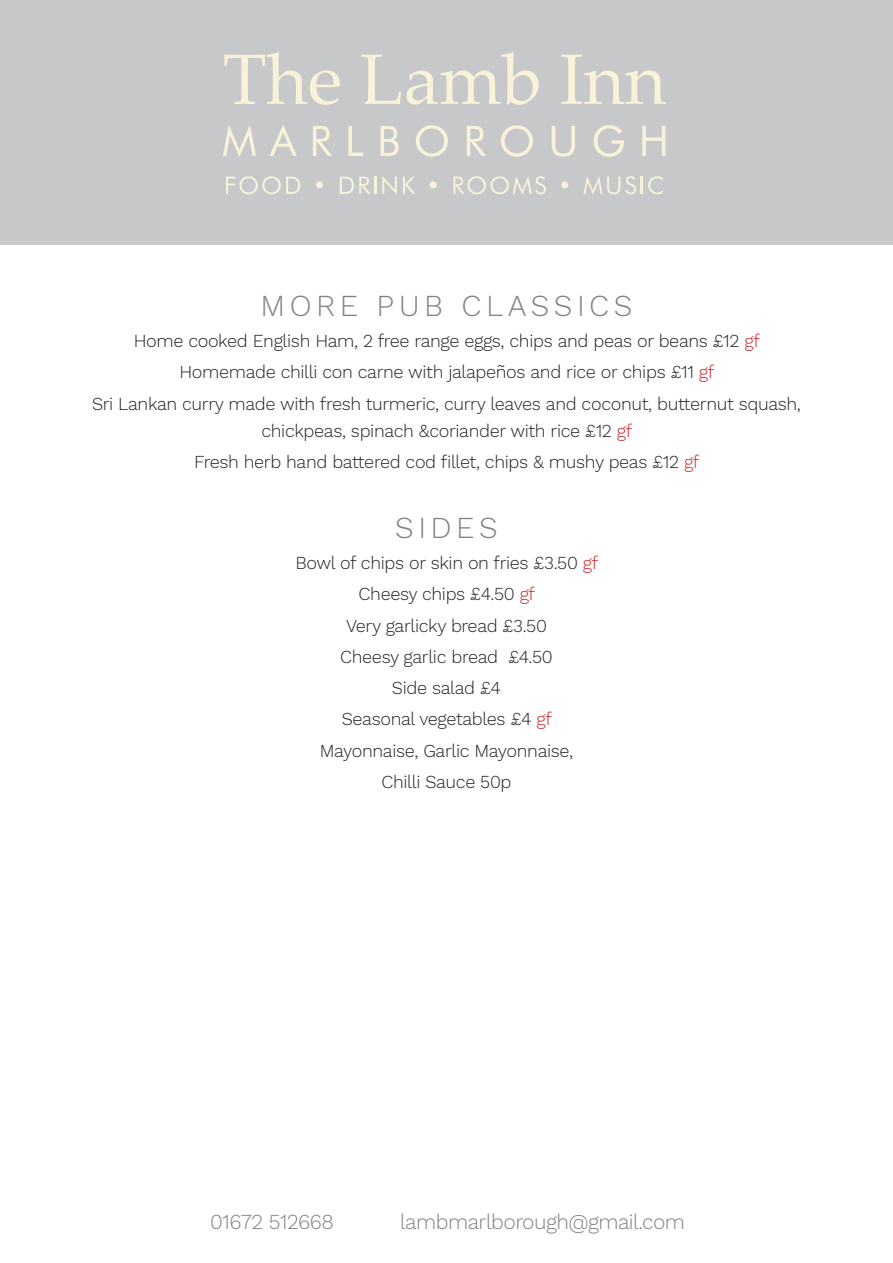
<style>
.page{position:relative;width:893px;height:1263px;background:#fff}
.page>*{position:absolute;margin:0;border:0;box-sizing:border-box;transform-origin:0 0}
.t1{font:300 30px "Work Sans";letter-spacing:.15em;color:#808285}
.t2{font:300 21px "Work Sans";letter-spacing:-.025em;color:#808285}
.t3{font:300 18px/27px "Work Sans";letter-spacing:-.02em;color:#231f20;text-align:center}
.s1{color:#d1232a}
</style>
<div class="page">
<div style="left:0;top:0;width:893px;height:244px;background:#c7c8ca"></div>
<svg style="left:223px;top:125px;width:33px;height:32px"></svg>
<svg style="left:269px;top:125px;width:28px;height:31px"></svg>
<svg style="left:313px;top:126px;width:19px;height:30px"></svg>
<svg style="left:348px;top:126px;width:15px;height:30px"></svg>
<svg style="left:381px;top:126px;width:18px;height:30px"></svg>
<svg style="left:416px;top:125px;width:32px;height:32px"></svg>
<svg style="left:467px;top:126px;width:19px;height:30px"></svg>
<svg style="left:501px;top:125px;width:32px;height:32px"></svg>
<svg style="left:552px;top:126px;width:23px;height:31px"></svg>
<svg style="left:594px;top:125px;width:30px;height:32px"></svg>
<svg style="left:642px;top:126px;width:23px;height:30px"></svg>
<svg style="left:226px;top:176px;width:74px;height:18px"></svg>
<svg style="left:316px;top:181px;width:7px;height:7px"></svg>
<svg style="left:340px;top:177px;width:36px;height:17px"></svg>
<svg style="left:382px;top:176px;width:15px;height:18px"></svg>
<svg style="left:403px;top:177px;width:12px;height:17px"></svg>
<svg style="left:430px;top:181px;width:7px;height:7px"></svg>
<svg style="left:453px;top:176px;width:93px;height:19px"></svg>
<svg style="left:561px;top:181px;width:7px;height:7px"></svg>
<svg style="left:583px;top:176px;width:80px;height:19px"></svg>
<svg style="left:224px;top:52px;width:116px;height:53px"></svg>
<svg style="left:361px;top:52px;width:178px;height:53px"></svg>
<svg style="left:561px;top:55px;width:105px;height:49px"></svg>
<p class="t1" style="left:261px;top:288px;width:373px">MORE PUB CLASSICS</p>
<p class="t3" style="left:134px;top:328px;width:627px">Home cooked English Ham, 2 free range eggs, chips and peas or beans £12 <span class="s1">gf</span></p>
<p class="t3" style="left:179px;top:359px;width:536px">Homemade chilli con carne with jalapeños and rice or chips £11 <span class="s1">gf</span></p>
<p class="t3" style="left:92px;top:391px;width:710px">Sri Lankan curry made with fresh turmeric, curry leaves and coconut, butternut squash, chickpeas, spinach &amp;coriander with rice £12 <span class="s1">gf</span></p>
<p class="t3" style="left:194px;top:449px;width:507px">Fresh herb hand battered cod fillet, chips &amp; mushy peas £12 <span class="s1">gf</span></p>
<p class="t1" style="left:395px;top:510px;width:104px">SIDES</p>
<p class="t3" style="left:295px;top:550px;width:304px">Bowl of chips or skin on fries £3.50 <span class="s1">gf</span></p>
<p class="t3" style="left:359px;top:581px;width:178px">Cheesy chips £4.50 <span class="s1">gf</span></p>
<p class="t3" style="left:346px;top:613px;width:202px">Very garlicky bread £3.50</p>
<p class="t3" style="left:340px;top:644px;width:214px">Cheesy garlic bread £4.50</p>
<p class="t3" style="left:392px;top:675px;width:111px">Side salad £4</p>
<p class="t3" style="left:342px;top:706px;width:212px">Seasonal vegetables £4 <span class="s1">gf</span></p>
<p class="t3" style="left:320px;top:738px;width:255px">Mayonnaise, Garlic Mayonnaise,</p>
<p class="t3" style="left:381px;top:769px;width:132px">Chilli Sauce 50p</p>
<p class="t2" style="left:210px;top:1209px;width:126px">01672 512668</p>
<p class="t2" style="left:400px;top:1209px;width:286px">lambmarlborough@gmail.com</p>
</div>
